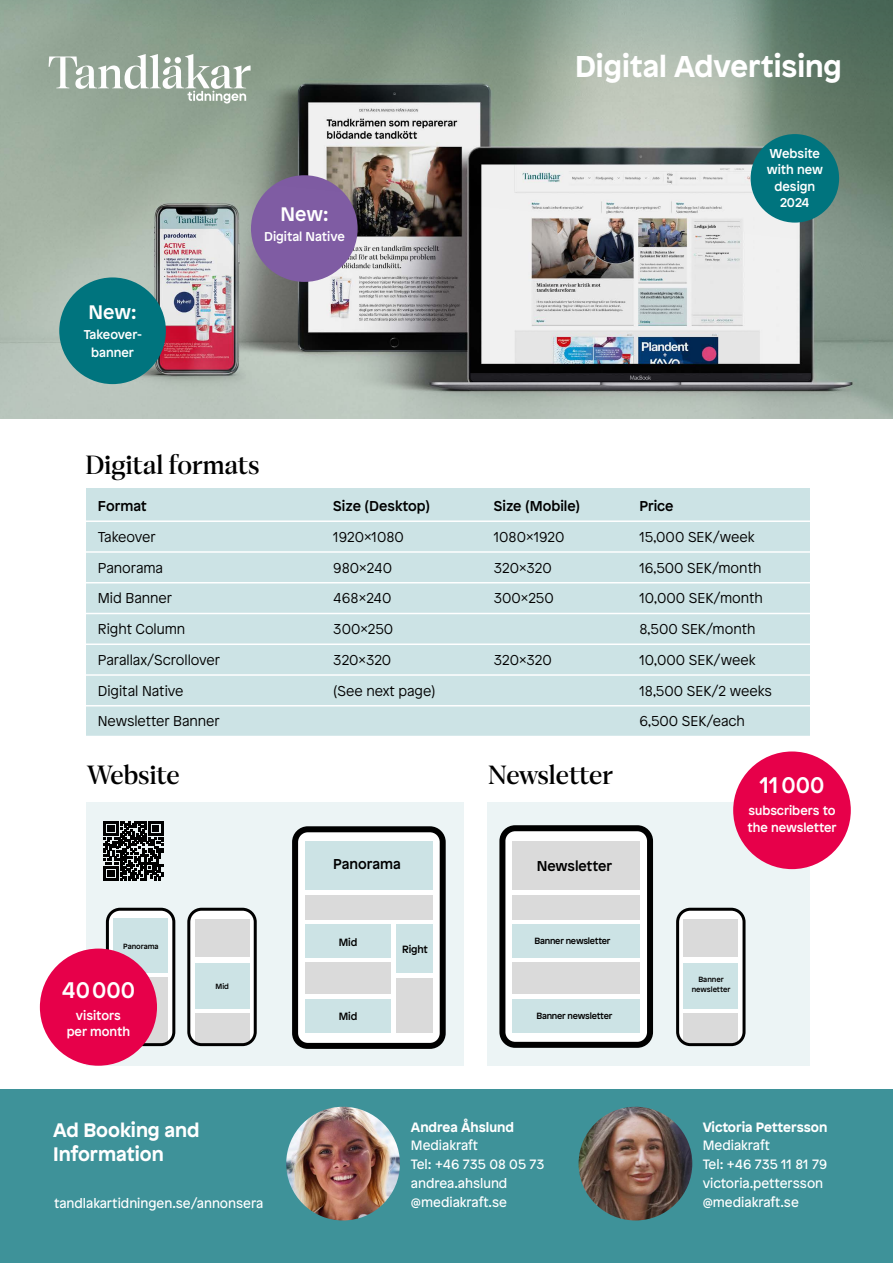
<style>
.page{position:relative;width:893px;height:1263px;background:#fff}
.page>*{position:absolute;margin:0;border:0;box-sizing:border-box;transform-origin:0 0}
.t1{font:700 30px "Patron";color:#fff}
.t2{font:27px "Cotford Display";letter-spacing:.005em;color:#000}
.t3{font:500 22.5px "Patron";color:#fff}
.t4{font:700 19.5px/24px "Patron";color:#fff}
.t5{font:500 19.5px "Patron";letter-spacing:-.005em;color:#fff}
.t6{font:300 14.25px "Patron";color:#000}
.t7{font:500 14.25px "Patron";color:#000}
.t8{font:300 14.25px "Patron";letter-spacing:-.02em;color:#000}
.t9{font:13.5px/18.8px "Patron";color:#fff}
.t10{font:700 13.5px "Patron";color:#fff}
.t11{font:500 12.75px/16.5px "Patron";color:#fff;text-align:center}
.t12{font:500 10.5px "Patron";letter-spacing:-.02em;color:#000}
.t13{font:500 9px "Patron";letter-spacing:-.02em;color:#000}
.t14{font:500 7.5px/10.5px "Patron";color:#000;text-align:center}
</style>
<div class="page">
<div style="left:86px;top:802px;width:377px;height:264px;background:#ecf4f5"></div>
<div style="left:487px;top:802px;width:323px;height:264px;background:#ecf4f5"></div>
<img style="left:0;top:285px;width:893px;height:134px">
<div style="left:59px;top:277px;width:107px;height:107px;background:#00747e;border-radius:50%"></div>
<div style="left:502px;top:828px;width:148px;height:217px;background:#fff;border-radius:13px"></div>
<div style="left:499px;top:825px;width:154px;height:223px;border:6px solid #000;border-radius:13px"></div>
<div style="left:512px;top:841px;width:128px;height:49px;background:#dadada"></div>
<div style="left:512px;top:895px;width:128px;height:24px;background:#dadada"></div>
<div style="left:512px;top:962px;width:128px;height:31px;background:#dadada"></div>
<div style="left:512px;top:924px;width:128px;height:34px;background:#cce3e5"></div>
<div style="left:512px;top:999px;width:128px;height:34px;background:#cce3e5"></div>
<div style="left:295px;top:829px;width:148px;height:217px;background:#fff;border-radius:13px"></div>
<div style="left:292px;top:826px;width:154px;height:223px;border:6px solid #000;border-radius:13px"></div>
<div style="left:305px;top:841px;width:128px;height:49px;background:#cce3e5"></div>
<div style="left:305px;top:895px;width:128px;height:24px;background:#dadada"></div>
<div style="left:305px;top:962px;width:86px;height:31px;background:#dadada"></div>
<div style="left:396px;top:978px;width:36px;height:55px;background:#dadada"></div>
<div style="left:396px;top:924px;width:36px;height:49px;background:#cce3e5"></div>
<div style="left:305px;top:924px;width:86px;height:34px;background:#cce3e5"></div>
<div style="left:305px;top:999px;width:86px;height:34px;background:#cce3e5"></div>
<div style="left:0;top:1089px;width:893px;height:174px;background:#3e9299"></div>
<img style="left:286px;top:1107px;width:114px;height:113px;border-radius:57px">
<div style="left:86px;top:489px;width:724px;height:247px;background:#cce3e5"></div>
<hr style="left:81px;top:520px;width:746px;height:2px;background:#fff">
<hr style="left:81px;top:551px;width:746px;height:2px;background:#fff">
<hr style="left:81px;top:582px;width:746px;height:1px;background:#fff">
<hr style="left:81px;top:613px;width:746px;height:1px;background:#fff">
<hr style="left:81px;top:643px;width:746px;height:2px;background:#fff">
<hr style="left:81px;top:674px;width:746px;height:2px;background:#fff">
<hr style="left:81px;top:705px;width:746px;height:1px;background:#fff">
<div style="left:107px;top:909px;width:67px;height:135px;background:#fff;border-radius:13px"></div>
<div style="left:106px;top:908px;width:69px;height:138px;border:3px solid #000;border-radius:13px"></div>
<div style="left:189px;top:909px;width:66px;height:135px;background:#fff;border-radius:13px"></div>
<div style="left:187px;top:908px;width:70px;height:138px;border:3px solid #000;border-radius:13px"></div>
<div style="left:113px;top:918px;width:55px;height:54px;background:#cce3e5"></div>
<div style="left:195px;top:963px;width:54px;height:45px;background:#cce3e5"></div>
<div style="left:113px;top:977px;width:55px;height:66px;background:#dadada"></div>
<div style="left:195px;top:919px;width:54px;height:38px;background:#dadada"></div>
<div style="left:195px;top:1013px;width:54px;height:30px;background:#dadada"></div>
<div style="left:678px;top:909px;width:66px;height:135px;background:#fff;border-radius:13px"></div>
<div style="left:676px;top:908px;width:69px;height:138px;border:3px solid #000;border-radius:13px"></div>
<div style="left:684px;top:963px;width:54px;height:45px;background:#cce3e5"></div>
<div style="left:684px;top:919px;width:54px;height:38px;background:#dadada"></div>
<div style="left:684px;top:1013px;width:54px;height:30px;background:#dadada"></div>
<div style="left:733px;top:751px;width:118px;height:118px;background:#e7004a;border-radius:50%"></div>
<div style="left:40px;top:948px;width:117px;height:118px;background:#e7004a;border-radius:50%"></div>
<svg style="left:104px;top:821px;width:59px;height:60px"></svg>
<svg style="left:0;top:0;width:893px;height:285px;background:#96a098"></svg>
<div style="left:751px;top:134px;width:88px;height:89px;background:#00747e;border-radius:50%"></div>
<img style="left:579px;top:1107px;width:113px;height:113px;border-radius:57px">
<h3 class="t5" style="left:89px;top:297px;width:50px">New:</h3>
<p class="t11" style="left:84px;top:325px;width:60px;line-height:17.5px">Takeover&shy;banner</p>
<h3 class="t5" style="left:281px;top:199px;width:50px">New:</h3>
<p class="t11" style="left:264px;top:228px;width:82px">Digital Native</p>
<h2 class="t2" style="left:86px;top:446px;width:175px">Digital formats</h2>
<h1 class="t1" style="left:575px;top:43px;width:268px">Digital Advertising</h1>
<p class="t11" style="left:767px;top:144px;width:58px">Website with new design<br>2024</p>
<p class="t7" style="left:98px;top:495px;width:51px">Format</p>
<p class="t7" style="left:333px;top:495px;width:98px">Size (Desktop)</p>
<p class="t7" style="left:494px;top:495px;width:88px">Size (Mobile)</p>
<p class="t7" style="left:639px;top:495px;width:36px">Price</p>
<p class="t8" style="left:98px;top:527px;width:60px">Takeover</p>
<p class="t6" style="left:333px;top:527px;width:72px">1920x1080</p>
<p class="t6" style="left:494px;top:527px;width:72px">1080x1920</p>
<p class="t6" style="left:639px;top:527px;width:117px">15,000 SEK/week</p>
<p class="t6" style="left:98px;top:557px;width:67px">Panorama</p>
<p class="t6" style="left:333px;top:557px;width:60px">980x240</p>
<p class="t6" style="left:494px;top:557px;width:59px">320x320</p>
<p class="t6" style="left:639px;top:557px;width:124px">16,500 SEK/month</p>
<p class="t6" style="left:98px;top:588px;width:76px">Mid Banner</p>
<p class="t6" style="left:333px;top:588px;width:60px">468x240</p>
<p class="t6" style="left:494px;top:588px;width:62px">300x250</p>
<p class="t6" style="left:639px;top:588px;width:125px">10,000 SEK/month</p>
<p class="t6" style="left:98px;top:619px;width:89px">Right Column</p>
<p class="t6" style="left:333px;top:619px;width:62px">300x250</p>
<p class="t6" style="left:639px;top:619px;width:118px">8,500 SEK/month</p>
<p class="t6" style="left:98px;top:650px;width:124px">Parallax/Scrollover</p>
<p class="t6" style="left:333px;top:650px;width:59px">320x320</p>
<p class="t6" style="left:494px;top:650px;width:59px">320x320</p>
<p class="t6" style="left:639px;top:650px;width:118px">10,000 SEK/week</p>
<p class="t6" style="left:98px;top:680px;width:87px">Digital Native</p>
<p class="t6" style="left:333px;top:680px;width:104px">(See next page)</p>
<p class="t6" style="left:639px;top:680px;width:134px">18,500 SEK/2 weeks</p>
<p class="t6" style="left:98px;top:711px;width:124px">Newsletter Banner</p>
<p class="t6" style="left:639px;top:711px;width:107px">6,500 SEK/each</p>
<h2 class="t2" style="left:87px;top:756px;width:94px">Website</h2>
<h2 class="t2" style="left:488px;top:756px;width:126px">Newsletter</h2>
<p class="t7" style="left:333px;top:853px;width:69px">Panorama</p>
<p class="t7" style="left:537px;top:855px;width:77px">Newsletter</p>
<h3 class="t3" style="left:760px;top:767px;width:66px">11 000</h3>
<p class="t11" style="left:747px;top:800px;width:91px;line-height:17.5px;text-align:left">subscribers to the newsletter</p>
<p class="t14" style="left:123px;top:940px;width:37px">Panorama</p>
<h3 class="t3" style="left:62px;top:972px;width:75px">40 000</h3>
<p class="t11" style="left:67px;top:1006px;width:65px;line-height:15.8px">visitors per month</p>
<p class="t12" style="left:339px;top:934px;width:20px">Mid</p>
<p class="t12" style="left:402px;top:941px;width:27px">Right</p>
<p class="t13" style="left:535px;top:934px;width:77px">Banner newsletter</p>
<p class="t14" style="left:216px;top:980px;width:15px">Mid</p>
<p class="t14" style="left:692px;top:973px;width:40px">Banner newsletter</p>
<p class="t12" style="left:339px;top:1008px;width:20px">Mid</p>
<p class="t13" style="left:536px;top:1009px;width:77px">Banner newsletter</p>
<h3 class="t4" style="left:53px;top:1116px;width:148px">Ad Booking and<br>Information</h3>
<p class="t9" style="left:54px;top:1192px;width:211px">tandlakartidningen.se/annonsera</p>
<p class="t10" style="left:411px;top:1116px;width:105px">Andrea Åhslund</p>
<p class="t9" style="left:411px;top:1135px;width:135px">Mediakraft<br>Tel: +46 735 08 05 73 andrea.ahslund @mediakraft.se</p>
<p class="t10" style="left:703px;top:1116px;width:126px">Victoria Pettersson</p>
<p class="t9" style="left:703px;top:1135px;width:126px">Mediakraft<br>Tel: +46 735 11 81 79 victoria.pettersson @mediakraft.se</p>
</div>
